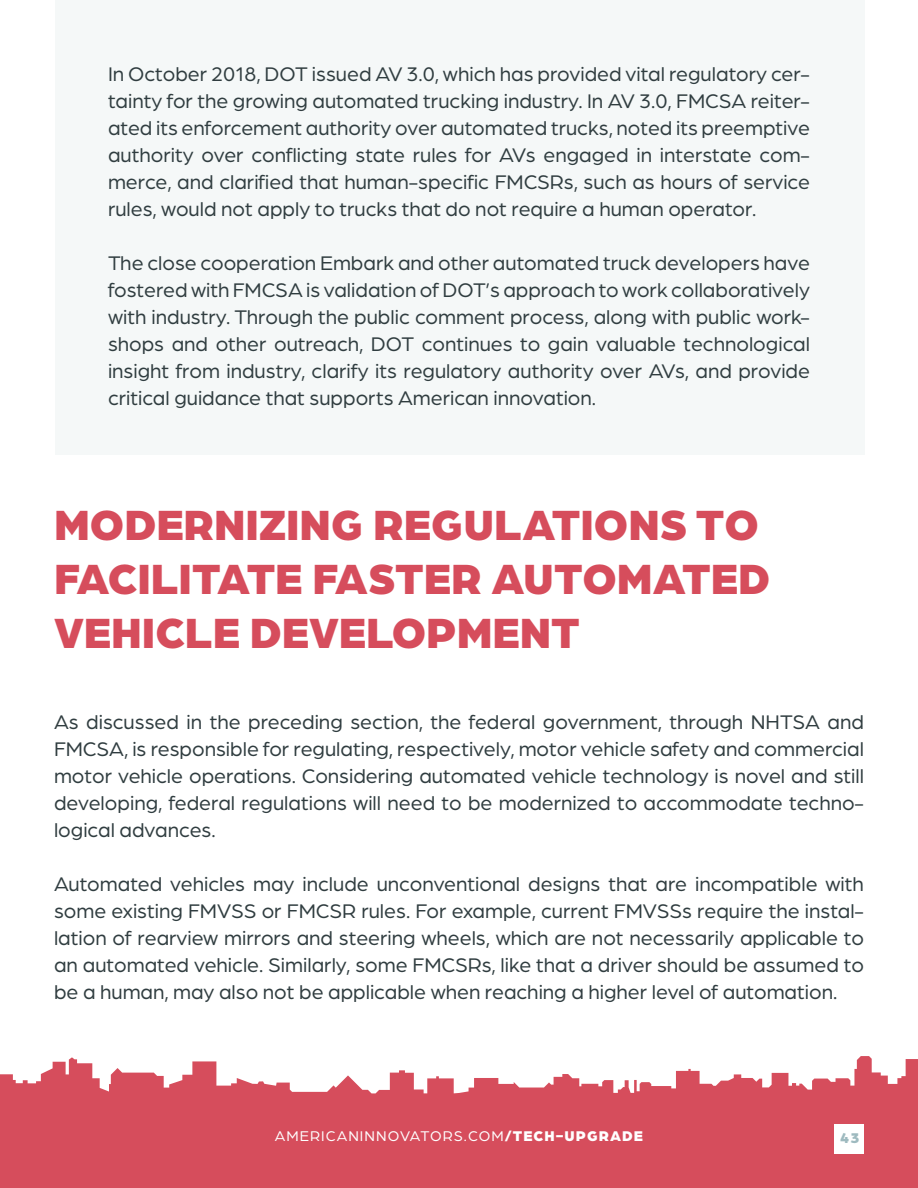
<style>
.page{position:relative;width:918px;height:1188px;background:#fff}
.page>*{position:absolute;margin:0;border:0;box-sizing:border-box;transform-origin:0 0}
.Sub-Section_Header{font:900 45px/54px "Arboria";color:#d64d5c}
.Case_Study_Body{font:21px/27px "Arboria";color:#303d40;text-align:justify}
.Body_Copy{font:21px/27px "Arboria";color:#303d40;text-align:justify}
.Label_-_White{font:15px "Arboria";letter-spacing:.07em;color:#fff}
.Label_-_White-2{font:900 15px "Arboria";color:#9ebabf}
.s1{font-weight:900}
</style>
<div class="page">
<div style="left:55px;top:0;width:810px;height:455px;background:#f5f8f8"></div>
<svg style="left:0;top:1056px;width:918px;height:132px;fill:#d64d5c"></svg>
<div style="left:834px;top:1124px;width:30px;height:29px;background:#fff"></div>
<p class="Case_Study_Body" style="left:108px;top:60px;width:704px">In October 2018, DOT issued AV 3.0, which has provided vital regulatory cer&shy;tainty for the growing automated trucking industry. In AV 3.0, FMCSA reiter&shy;ated its enforcement authority over automated trucks, noted its preemptive authority over conflicting state rules for AVs engaged in interstate com&shy;merce, and clarified that human-specific FMCSRs, such as hours of service rules, would not apply to trucks that do not require a human operator.</p>
<p class="Case_Study_Body" style="left:108px;top:249px;width:704px">The close cooperation Embark and other automated truck developers have fostered with FMCSA is validation of DOT’s approach to work collaboratively with industry. Through the public comment process, along with public work&shy;shops and other outreach, DOT continues to gain valuable technological insight from industry, clarify its regulatory authority over AVs, and provide critical guidance that supports American innovation.</p>
<p class="Sub-Section_Header" style="left:54px;top:495px;width:718px">MODERNIZING REGULATIONS TO<br>FACILITATE FASTER AUTOMATED<br>VEHICLE DEVELOPMENT</p>
<p class="Body_Copy" style="left:54px;top:708px;width:812px">As discussed in the preceding section, the federal government, through NHTSA and FMCSA, is responsible for regulating, respectively, motor vehicle safety and commercial motor vehicle operations. Considering automated vehicle technology is novel and still developing, federal regulations will need to be modernized to accommodate techno&shy;logical advances.</p>
<p class="Body_Copy" style="left:54px;top:870px;width:812px">Automated vehicles may include unconventional designs that are incompatible with some existing FMVSS or FMCSR rules. For example, current FMVSSs require the instal&shy;lation of rearview mirrors and steering wheels, which are not necessarily applicable to an automated vehicle. Similarly, some FMCSRs, like that a driver should be assumed to be a human, may also not be applicable when reaching a higher level of automation.</p>
<p class="Label_-_White" style="left:275px;top:1127px;width:370px">AMERICANINNOVATORS.COM<span class="s1">/TECH-UPGRADE</span></p>
<p class="Label_-_White-2" style="left:840px;top:1127px;width:21px">43</p>
</div>
